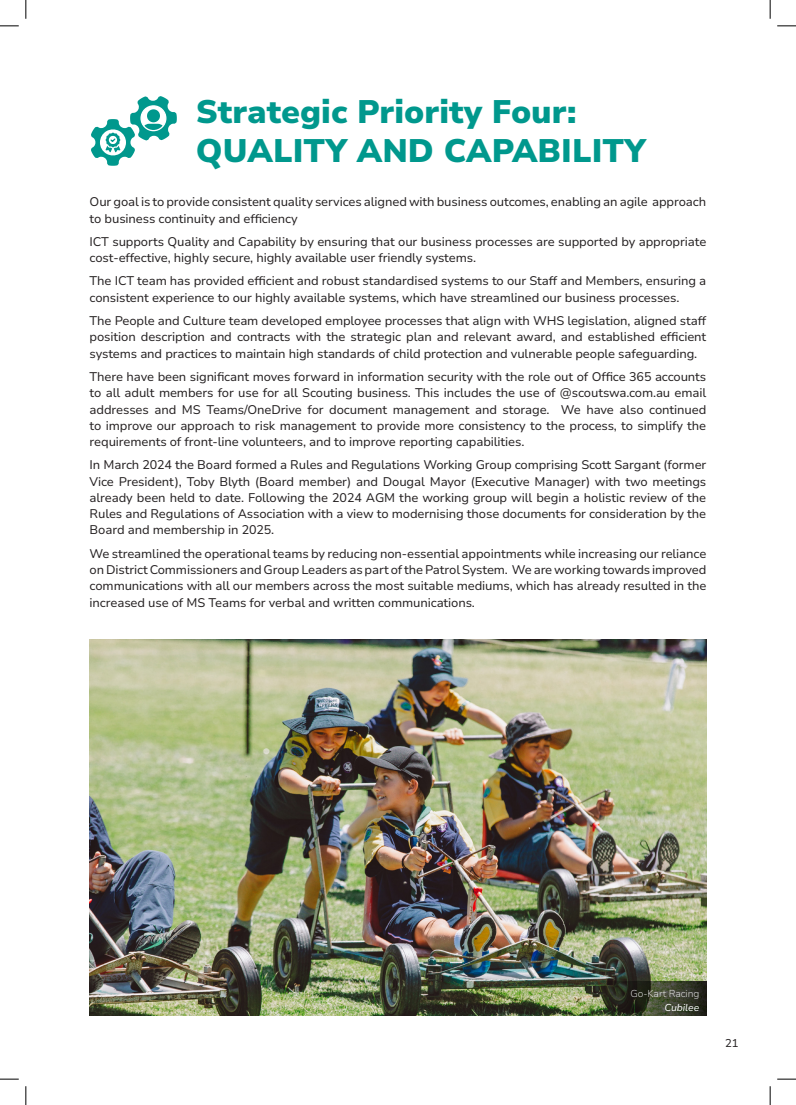
<style>
.page{position:relative;width:796px;height:1105px;background:#fff}
.page>*{position:absolute;margin:0;border:0;box-sizing:border-box;transform-origin:0 0}
.Headings{font:900 32.5px/39px "Nunito Sans 10 pt";color:#00988d}
.Body_copy_black{font:12.5px/16.2px "Nunito Sans 10 pt";letter-spacing:-.01em;color:#231f20;text-align:justify}
.t1{font:11.25px "Nunito Sans 10 pt";color:#231f20}
.caption_white{font:200 10px "Nunito Sans 10 pt";letter-spacing:-.01em;color:#fff}
.Copy_under_caption_white{font:italic 10px "Nunito Sans 10 pt";letter-spacing:-.01em;color:#fff}
</style>
<div class="page">
<img style="left:90px;top:639px;width:616px;height:375px">
<img style="left:559px;top:981px;width:147px;height:33px">
<svg style="left:91px;top:96px;width:86px;height:70px"></svg>
<div style="left:140px;top:105px;width:26px;height:26px;border:1px solid #fff;border-radius:50%"></div>
<svg style="left:0;top:25px;width:19px;height:2px"></svg>
<svg style="left:777px;top:25px;width:19px;height:2px"></svg>
<svg style="left:0;top:1078px;width:19px;height:1px"></svg>
<svg style="left:777px;top:1078px;width:19px;height:1px"></svg>
<svg style="left:25px;top:0;width:2px;height:19px"></svg>
<svg style="left:25px;top:1086px;width:2px;height:18px"></svg>
<svg style="left:769px;top:0;width:2px;height:19px"></svg>
<svg style="left:769px;top:1086px;width:2px;height:18px"></svg>
<p class="Headings" style="left:196px;top:91px;width:451px">Strategic Priority Four:<br>QUALITY AND CAPABILITY</p>
<p class="Body_copy_black" style="left:90px;top:193px;width:618px">Our goal is to provide consistent quality services aligned with business outcomes, enabling an agile approach to business continuity and efficiency</p>
<p class="Body_copy_black" style="left:90px;top:233px;width:618px">ICT supports Quality and Capability by ensuring that our business processes are supported by appropriate cost-effective, highly secure, highly available user friendly systems.</p>
<p class="Body_copy_black" style="left:90px;top:272px;width:618px">The ICT team has provided efficient and robust standardised systems to our Staff and Members, ensuring a consistent experience to our highly available systems, which have streamlined our business processes.</p>
<p class="Body_copy_black" style="left:90px;top:312px;width:618px">The People and Culture team developed employee processes that align with WHS legislation, aligned staff position description and contracts with the strategic plan and relevant award, and established efficient systems and practices to maintain high standards of child protection and vulnerable people safeguarding.</p>
<p class="Body_copy_black" style="left:90px;top:368px;width:618px">There have been significant moves forward in information security with the role out of Office 365 accounts to all adult members for use for all Scouting business. This includes the use of @scoutswa.com.au email addresses and MS Teams/OneDrive for document management and storage. We have also continued to improve our approach to risk management to provide more consistency to the process, to simplify the requirements of front-line volunteers, and to improve reporting capabilities.</p>
<p class="Body_copy_black" style="left:90px;top:456px;width:618px">In March 2024 the Board formed a Rules and Regulations Working Group comprising Scott Sargant (former Vice President), Toby Blyth (Board member) and Dougal Mayor (Executive Manager) with two meetings already been held to date. Following the 2024 AGM the working group will begin a holistic review of the Rules and Regulations of Association with a view to modernising those documents for consideration by the Board and membership in 2025.</p>
<p class="Body_copy_black" style="left:90px;top:544px;width:618px">We streamlined the operational teams by reducing non-essential appointments while increasing our reliance on District Commissioners and Group Leaders as part of the Patrol System. We are working towards improved communications with all our members across the most suitable mediums, which has already resulted in the increased use of MS Teams for verbal and written communications.</p>
<p class="caption_white" style="left:630px;top:986px;width:70px">Go-Kart Racing</p>
<p class="Copy_under_caption_white" style="left:664px;top:999px;width:36px">Cubilee</p>
<p class="t1" style="left:725px;top:1035px;width:15px">21</p>
</div>
